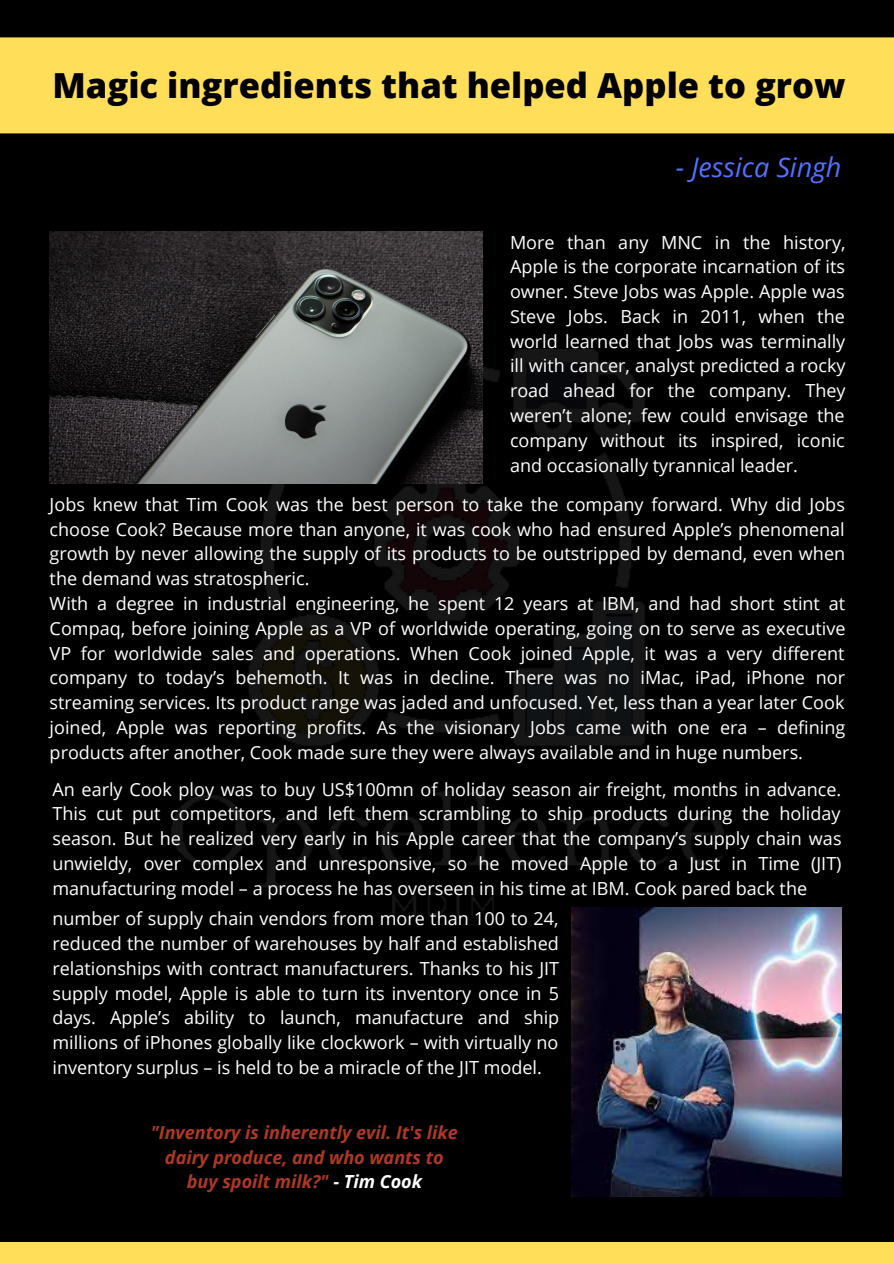
<style>
.page{position:relative;width:894px;height:1264px;background:#fff}
.page>*{position:absolute;margin:0;border:0;box-sizing:border-box;transform-origin:0 0}
.t1{font:800 34.5px "Open Sans";color:#000}
.t2{font:italic 27px "Open Sans";color:#5271ff}
.t3{font:18px/24.8px "Open Sans";color:#fff;text-align:justify}
.t4{font:italic 700 18px/24.8px "Open Sans";color:#af3825;text-align:center}
.s1{color:#fff}
</style>
<div class="page">
<div style="left:0;top:0;width:893px;height:1263px;background:#000"></div>
<div style="left:0;top:37px;width:893px;height:97px;background:#ffde59"></div>
<div style="left:0;top:1242px;width:893px;height:21px;background:#ffde59"></div>
<img style="left:171px;top:349px;width:552px;height:566px">
<img style="left:50px;top:231px;width:432px;height:252px">
<img style="left:571px;top:908px;width:270px;height:288px">
<p class="t1" style="left:52px;top:61px;width:794px">Magic ingredients that helped Apple to grow</p>
<p class="t2" style="left:675px;top:148px;width:167px">- Jessica Singh</p>
<p class="t3" style="left:510px;top:229px;width:337px">More than any MNC in the history, Apple is the corporate incarnation of its owner. Steve Jobs was Apple. Apple was Steve Jobs. Back in 2011, when the world learned that Jobs was terminally ill with cancer, analyst predicted a rocky road ahead for the company. They weren’t alone; few could envisage the company without its inspired, iconic and occasionally tyrannical leader.</p>
<p class="t3" style="left:50px;top:491px;width:796px">Jobs knew that Tim Cook was the best person to take the company forward. Why did Jobs choose Cook? Because more than anyone, it was cook who had ensured Apple’s phenomenal growth by never allowing the supply of its products to be outstripped by demand, even when the demand was stratospheric.</p>
<p class="t3" style="left:50px;top:590px;width:797px">With a degree in industrial engineering, he spent 12 years at IBM, and had short stint at Compaq, before joining Apple as a VP of worldwide operating, going on to serve as executive VP for worldwide sales and operations. When Cook joined Apple, it was a very different company to today’s behemoth. It was in decline. There was no iMac, iPad, iPhone nor streaming services. Its product range was jaded and unfocused. Yet, less than a year later Cook joined, Apple was reporting profits. As the visionary Jobs came with one era – defining products after another, Cook made sure they were always available and in huge numbers.</p>
<p class="t3" style="left:52px;top:776px;width:790px">An early Cook ploy was to buy US$100mn of holiday season air freight, months in advance.<br>This cut put competitors, and left them scrambling to ship products during the holiday season. But he realized very early in his Apple career that the company’s supply chain was unwieldy, over complex and unresponsive, so he moved Apple to a Just in Time (JIT) manufacturing model – a process he has overseen in his time at IBM. Cook pared back the</p>
<p class="t3" style="left:52px;top:906px;width:508px">number of supply chain vendors from more than 100 to 24, reduced the number of warehouses by half and established relationships with contract manufacturers. Thanks to his JIT supply model, Apple is able to turn its inventory once in 5 days. Apple’s ability to launch, manufacture and ship millions of iPhones globally like clockwork – with virtually no inventory surplus – is held to be a miracle of the JIT model.</p>
<p class="t4" style="left:151px;top:1119px;width:308px">"Inventory is inherently evil. It's like dairy produce, and who wants to buy spoilt milk?" <span class="s1">- Tim Cook</span></p>
</div>
